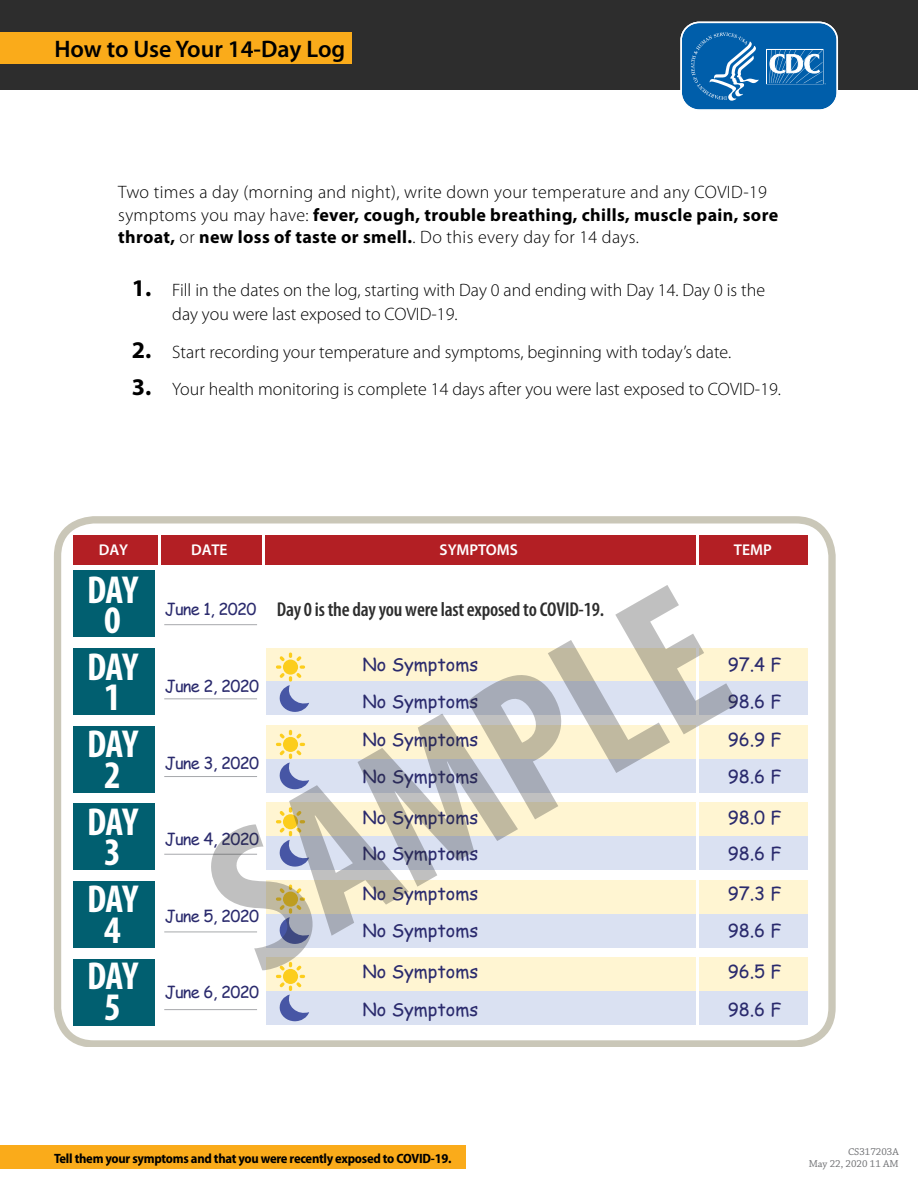
<style>
.page{position:relative;width:918px;height:1188px;background:#fff}
.page>*{position:absolute;margin:0;border:0;box-sizing:border-box;transform-origin:0 0}
.t1{font:700 condensed 39.15px/30.5px "Myriad Pro";letter-spacing:-.02em;color:#fff;text-align:center}
.t2{font:600 24px "Myriad Pro";color:#000}
.t3{font:600 condensed 20.1px "Myriad Pro";letter-spacing:-.01em;color:#2d2d2d}
.t4{font:300 18px/24px "Myriad Pro";color:#000}
.t5{font:300 18px/22.5px "Myriad Pro";letter-spacing:.02em;color:#000}
.t6{font:18px "Comic Sans MS";color:#2a2a6d}
.t7{font:16.5px "Comic Sans MS";letter-spacing:-.04em;color:#2a2a6d}
.t8{font:600 15.6px "Myriad Pro";color:#fff}
.Bottom_Banner{font:700 semi-condensed 13.5px "Myriad Pro";letter-spacing:-.02em;color:#000}
.t9{font:10.5px/12.6px "Chaparral Pro";color:#6d6e71;text-align:right}
.s1{font-weight:700}
.s2{font-weight:700;font-size:24px}
</style>
<div class="page">
<div style="left:0;top:0;width:918px;height:90px;background:#2d2d2d"></div>
<div style="left:0;top:32px;width:352px;height:32px;background:#faab1a"></div>
<svg style="left:680px;top:22px;width:158px;height:88px;background:#2876b5"></svg>
<div style="left:73px;top:535px;width:735px;height:29px;background:#b31f24"></div>
<div style="left:73px;top:571px;width:82px;height:66px;background:#015f70"></div>
<div style="left:266px;top:648px;width:542px;height:34px;background:#fff5d2"></div>
<div style="left:266px;top:725px;width:542px;height:34px;background:#fff5d2"></div>
<div style="left:266px;top:803px;width:542px;height:33px;background:#fff5d2"></div>
<div style="left:266px;top:880px;width:542px;height:34px;background:#fff5d2"></div>
<div style="left:266px;top:957px;width:542px;height:34px;background:#fff5d2"></div>
<div style="left:266px;top:682px;width:542px;height:33px;background:#dae1f2"></div>
<div style="left:266px;top:759px;width:542px;height:34px;background:#dae1f2"></div>
<div style="left:266px;top:836px;width:542px;height:34px;background:#dae1f2"></div>
<div style="left:266px;top:914px;width:542px;height:33px;background:#dae1f2"></div>
<div style="left:266px;top:991px;width:542px;height:34px;background:#dae1f2"></div>
<div style="left:73px;top:648px;width:82px;height:67px;background:#015f70"></div>
<div style="left:73px;top:726px;width:82px;height:66px;background:#015f70"></div>
<div style="left:73px;top:804px;width:82px;height:66px;background:#015f70"></div>
<div style="left:73px;top:881px;width:82px;height:67px;background:#015f70"></div>
<div style="left:73px;top:959px;width:82px;height:66px;background:#015f70"></div>
<svg style="left:276px;top:970px;width:33px;height:52px"></svg>
<hr style="left:696px;top:526px;width:3px;height:505px;background:#fff">
<hr style="left:158px;top:526px;width:3px;height:505px;background:#fff">
<hr style="left:262px;top:526px;width:3px;height:505px;background:#fff">
<hr style="left:164px;top:699px;width:93px;height:1px;background:#a7a9ac">
<hr style="left:164px;top:776px;width:93px;height:1px;background:#a7a9ac">
<hr style="left:164px;top:854px;width:93px;height:1px;background:#a7a9ac">
<hr style="left:164px;top:932px;width:93px;height:1px;background:#a7a9ac">
<hr style="left:164px;top:1009px;width:93px;height:1px;background:#a7a9ac">
<hr style="left:164px;top:624px;width:93px;height:1px;background:#a7a9ac">
<div style="left:54px;top:516px;width:782px;height:531px;border:7px solid #cac7b8;border-radius:36px"></div>
<svg style="left:206px;top:585px;width:532px;height:385px"></svg>
<div style="left:0;top:1146px;width:465px;height:23px;background:#faab1a"></div>
<h1 class="t2" style="left:54px;top:34px;width:292px">How to Use Your 14-Day Log</h1>
<p class="t5" style="left:118px;top:181px;width:662px">Two times a day (morning and night), write down your temperature and any COVID-19 symptoms you may have: <span class="s1">fever, cough, trouble breathing, chills, muscle pain, sore throat,</span> or <span class="s1">new loss of taste or smell.</span>. Do this every day for 14 days.</p>
<p class="t4" style="left:172px;top:278px;width:594px;text-indent:-40px"><span class="s2">1.</span> Fill in the dates on the log, starting with Day 0 and ending with Day 14. Day 0 is the day you were last exposed to COVID-19.</p>
<p class="t4" style="left:132px;top:340px;width:601px"><span class="s2">2.</span> Start recording your temperature and symptoms, beginning with today’s date.</p>
<p class="t4" style="left:132px;top:377px;width:651px"><span class="s2">3.</span> Your health monitoring is complete 14 days after you were last exposed to COVID-19.</p>
<p class="t8" style="left:99px;top:539px;width:31px">DAY</p>
<p class="t8" style="left:191px;top:539px;width:38px">DATE</p>
<p class="t8" style="left:440px;top:539px;width:80px">SYMPTOMS</p>
<p class="t8" style="left:734px;top:539px;width:39px">TEMP</p>
<h1 class="t1" style="left:87px;top:574px;width:53px">DAY<br>0</h1>
<h1 class="t1" style="left:87px;top:651px;width:53px">DAY<br>1</h1>
<h1 class="t1" style="left:87px;top:728px;width:53px">DAY<br>2</h1>
<h1 class="t1" style="left:87px;top:806px;width:53px">DAY<br>3</h1>
<h1 class="t1" style="left:87px;top:883px;width:53px">DAY<br>4</h1>
<h1 class="t1" style="left:87px;top:960px;width:53px">DAY<br>5</h1>
<p class="t3" style="left:277px;top:597px;width:329px">Day 0 is the day you were last exposed to COVID-19.</p>
<p class="t7" style="left:165px;top:597px;width:93px">June 1, 2020</p>
<p class="t6" style="left:363px;top:651px;width:117px">No Symptoms</p>
<p class="t6" style="left:728px;top:651px;width:55px">97.4 F</p>
<p class="t6" style="left:363px;top:688px;width:117px">No Symptoms</p>
<p class="t6" style="left:728px;top:688px;width:55px">98.6 F</p>
<p class="t6" style="left:363px;top:726px;width:117px">No Symptoms</p>
<p class="t6" style="left:728px;top:726px;width:55px">96.9 F</p>
<p class="t6" style="left:363px;top:763px;width:117px">No Symptoms</p>
<p class="t6" style="left:728px;top:763px;width:55px">98.6 F</p>
<p class="t6" style="left:363px;top:805px;width:117px">No Symptoms</p>
<p class="t6" style="left:728px;top:805px;width:55px">98.0 F</p>
<p class="t6" style="left:363px;top:840px;width:117px">No Symptoms</p>
<p class="t6" style="left:728px;top:840px;width:55px">98.6 F</p>
<p class="t6" style="left:363px;top:880px;width:117px">No Symptoms</p>
<p class="t6" style="left:728px;top:880px;width:55px">97.3 F</p>
<p class="t6" style="left:363px;top:917px;width:117px">No Symptoms</p>
<p class="t6" style="left:728px;top:917px;width:55px">98.6 F</p>
<p class="t6" style="left:363px;top:958px;width:117px">No Symptoms</p>
<p class="t6" style="left:728px;top:958px;width:55px">96.5 F</p>
<p class="t6" style="left:363px;top:996px;width:117px">No Symptoms</p>
<p class="t6" style="left:728px;top:996px;width:55px">98.6 F</p>
<p class="t7" style="left:165px;top:674px;width:96px">June 2, 2020</p>
<p class="t7" style="left:165px;top:750px;width:96px">June 3, 2020</p>
<p class="t7" style="left:165px;top:826px;width:96px">June 4, 2020</p>
<p class="t7" style="left:165px;top:904px;width:96px">June 5, 2020</p>
<p class="t7" style="left:165px;top:980px;width:96px">June 6, 2020</p>
<p class="Bottom_Banner" style="left:54px;top:1149px;width:399px">Tell them your symptoms and that you were recently exposed to COVID-19.</p>
<p class="t9" style="left:809px;top:1146px;width:92px">CS317203A<br>May 22, 2020 11 AM</p>
</div>
